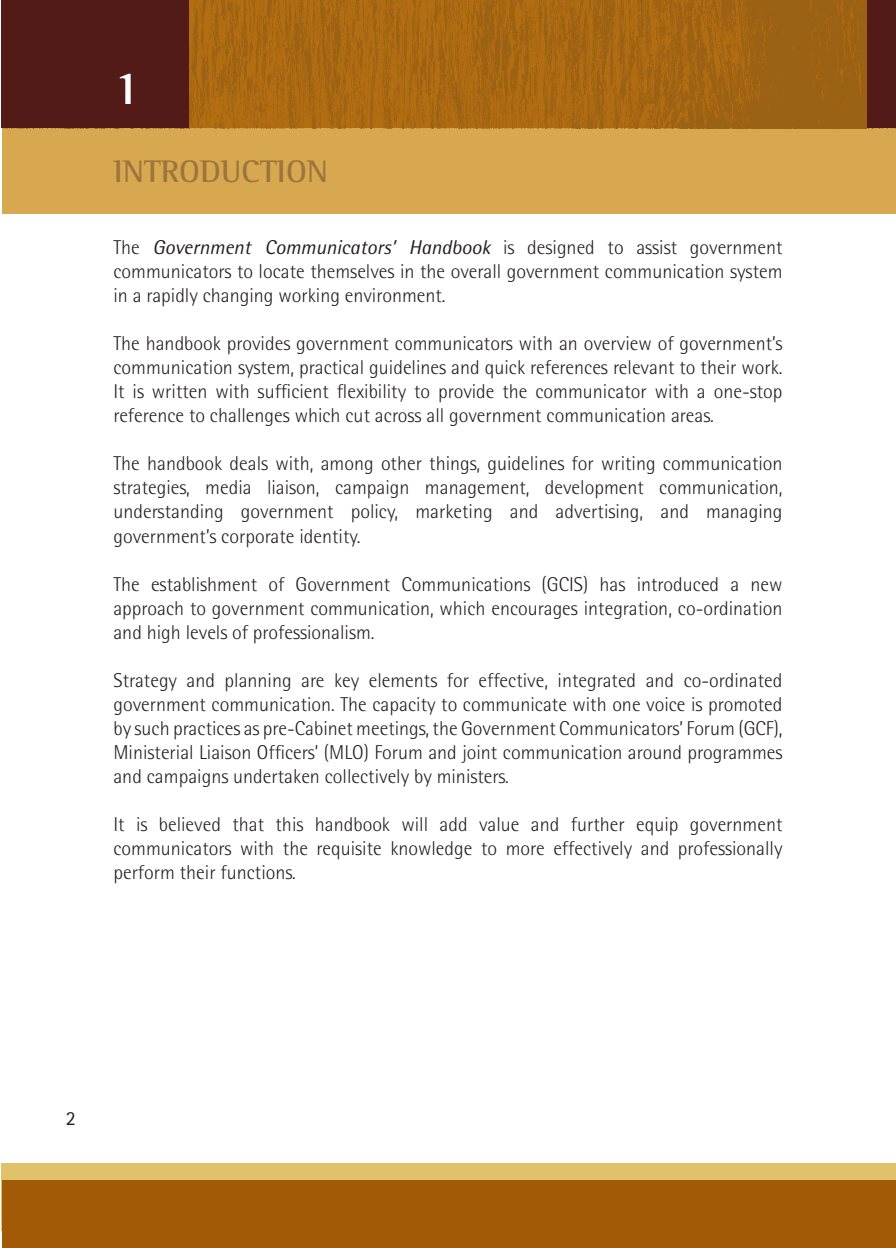
<style>
.page{position:relative;width:896px;height:1248px;background:#fff}
.page>*{position:absolute;margin:0;border:0;box-sizing:border-box;transform-origin:0 0}
.t1{font:700 48px "Rotis Semi Serif";color:#fff}
.t2{font:700 32px "Rotis Semi Serif";color:#9c753d}
.t3{font:300 20px/24px "Rotis Semi Sans";color:#231f20;text-align:justify}
.t4{font:20px "Rotis Sans Serif";color:#231f20}
.s1{font-weight:400;font-style:italic}
</style>
<div class="page">
<div style="left:1px;top:1162px;width:866px;height:67px;background:#dfc26a"></div>
<div style="left:2px;top:1180px;width:865px;height:67px;background:#a05a08"></div>
<div style="left:2px;top:120px;width:865px;height:93px;background:#d8a851"></div>
<img style="left:189px;top:1px;width:678px;height:127px">
<div style="left:1px;top:1px;width:188px;height:127px;background:#531b18"></div>
<div style="left:867px;top:1162px;width:29px;height:67px;background:#dfc26a"></div>
<div style="left:867px;top:1180px;width:29px;height:67px;background:#a05a08"></div>
<div style="left:867px;top:120px;width:29px;height:93px;background:#d8a851"></div>
<div style="left:867px;top:1px;width:29px;height:127px;background:#531b18"></div>
<h1 class="t1" style="left:113px;top:71px;width:28px">1</h1>
<h2 class="t2" style="left:113px;top:160px;width:216px">INTRODUCTION</h2>
<p class="t3" style="left:113px;top:237px;width:670px">The <span class="s1">Government Communicators’ Handbook</span> is designed to assist government communicators to locate themselves in the overall government communication system in a rapidly changing working environment.</p>
<p class="t3" style="left:113px;top:333px;width:670px">The handbook provides government communicators with an overview of government’s communication system, practical guidelines and quick references relevant to their work.<br>It is written with sufficient flexibility to provide the communicator with a one-stop reference to challenges which cut across all government communication areas.</p>
<p class="t3" style="left:113px;top:453px;width:670px">The handbook deals with, among other things, guidelines for writing communication strategies, media liaison, campaign management, development communication, understanding government policy, marketing and advertising, and managing government’s corporate identity.</p>
<p class="t3" style="left:113px;top:573px;width:670px">The establishment of Government Communications (GCIS) has introduced a new approach to government communication, which encourages integration, co-ordination and high levels of professionalism.</p>
<p class="t3" style="left:113px;top:669px;width:670px">Strategy and planning are key elements for effective, integrated and co-ordinated government communication. The capacity to communicate with one voice is promoted by such practices as pre-Cabinet meetings, the Government Communicators’ Forum (GCF), Ministerial Liaison Officers’ (MLO) Forum and joint communication around programmes and campaigns undertaken collectively by ministers.</p>
<p class="t3" style="left:113px;top:813px;width:670px">It is believed that this handbook will add value and further equip government communicators with the requisite knowledge to more effectively and professionally perform their functions.</p>
<p class="t4" style="left:66px;top:1110px;width:11px">2</p>
</div>
